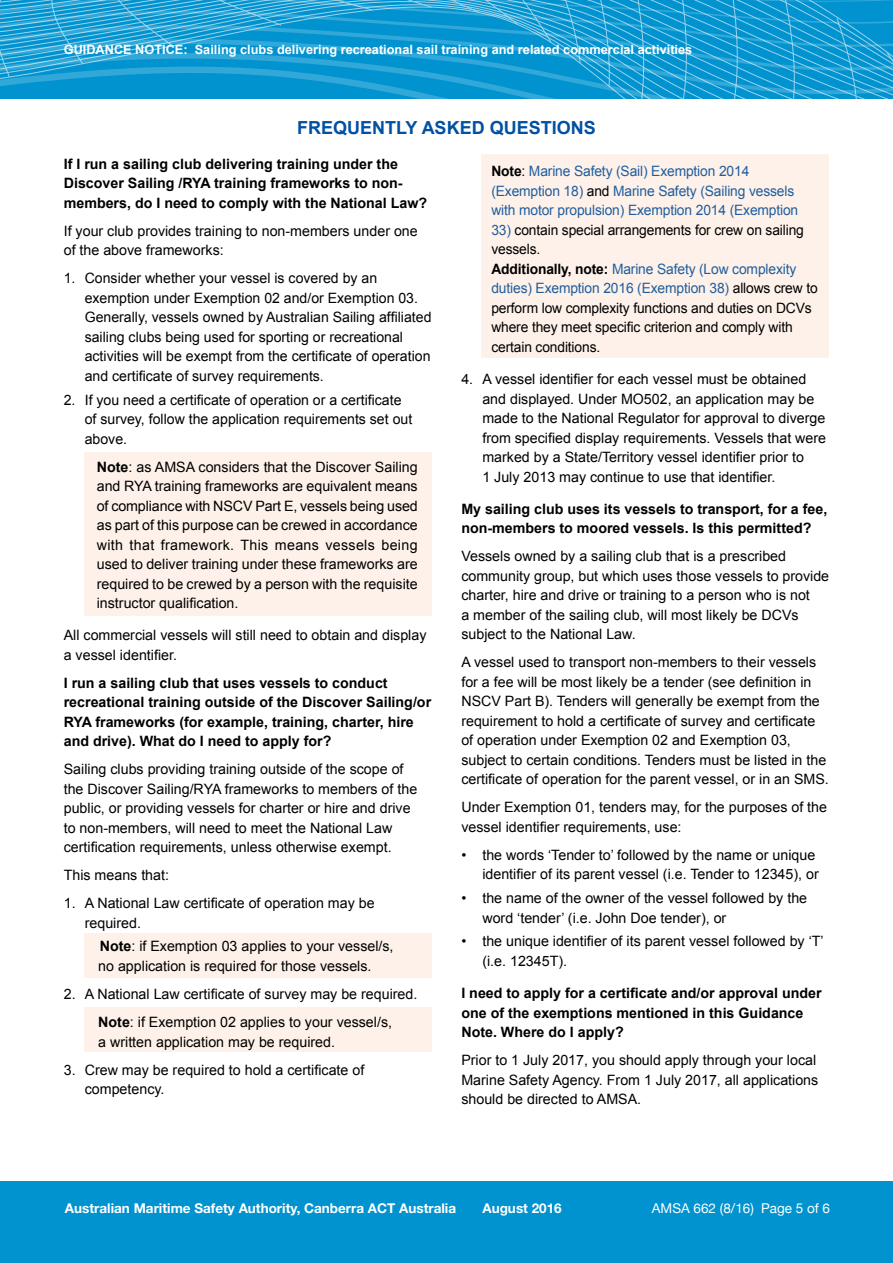
<style>
.page{position:relative;width:893px;height:1263px;background:#fff}
.page>*{position:absolute;margin:0;border:0;box-sizing:border-box;transform-origin:0 0}
.Subhead_1{font:700 18px "Arial";color:#0050a3}
.Body_text{font:14.25px/19.5px "Arial";color:#000}
.bullets{font:14.25px/19.5px "Arial";color:#000}
.Body_text-2{font:700 14.25px/19.5px "Arial";color:#000}
.Body_text-3{font:14.25px/19.5px "Arial";letter-spacing:-.01em;color:#215e9e}
.t1{font:700 13.5px "Helvetica Neue";color:#fff}
.t2{font:13.5px "Helvetica Neue";color:#fff}
.t3{font:700 12.75px "Arial";color:#fff}
.s1{font-weight:700}
.s2{font-weight:700;color:#000}
.s3{color:#000}
.s4{color:#215e9e}
</style>
<div class="page">
<div style="left:0;top:1181px;width:893px;height:82px;background:#0093d0"></div>
<svg style="left:0;top:0;width:893px;height:99px;background:#1a9dd4"></svg>
<div style="left:84px;top:452px;width:348px;height:164px;background:#fdf1e9"></div>
<div style="left:482px;top:155px;width:347px;height:203px;background:#fdf1e9"></div>
<div style="left:84px;top:1007px;width:348px;height:45px;background:#fdf1e9"></div>
<div style="left:84px;top:933px;width:348px;height:44px;background:#fdf1e9"></div>
<p class="t3" style="left:64px;top:41px;width:630px">GUIDANCE NOTICE: Sailing clubs delivering recreational sail training and related commercial activities</p>
<p class="Subhead_1" style="left:297px;top:116px;width:300px">FREQUENTLY ASKED QUESTIONS</p>
<p class="Body_text-2" style="left:64px;top:154px;width:365px">If I run a sailing club delivering training under the<br>Discover Sailing /RYA training frameworks to non&shy;members, do I need to comply with the National Law?</p>
<p class="Body_text" style="left:64px;top:221px;width:356px">If your club provides training to non-members under one of the above frameworks:</p>
<p class="bullets" style="left:85px;top:269px;width:348px;text-indent:-21px">1. Consider whether your vessel is covered by an exemption under Exemption 02 and/or Exemption 03.<br>Generally, vessels owned by Australian Sailing affiliated sailing clubs being used for sporting or recreational activities will be exempt from the certificate of operation and certificate of survey requirements.</p>
<p class="bullets" style="left:85px;top:390px;width:329px;text-indent:-21px">2. If you need a certificate of operation or a certificate of survey, follow the application requirements set out above.</p>
<p class="Body_text" style="left:97px;top:457px;width:323px;text-align:justify"><span class="s1">Note</span>: as AMSA considers that the Discover Sailing and RYA training frameworks are equivalent means of compliance with NSCV Part E, vessels being used as part of this purpose can be crewed in accordance with that framework. This means vessels being used to deliver training under these frameworks are required to be crewed by a person with the requisite instructor qualification.</p>
<p class="Body_text" style="left:64px;top:626px;width:364px">All commercial vessels will still need to obtain and display a vessel identifier.</p>
<p class="Body_text-2" style="left:64px;top:673px;width:369px">I run a sailing club that uses vessels to conduct recreational training outside of the Discover Sailing/or RYA frameworks (for example, training, charter, hire and drive). What do I need to apply for?</p>
<p class="Body_text" style="left:64px;top:760px;width:355px">Sailing clubs providing training outside of the scope of the Discover Sailing/RYA frameworks to members of the public, or providing vessels for charter or hire and drive to non-members, will need to meet the National Law certification requirements, unless otherwise exempt.</p>
<p class="Body_text" style="left:64px;top:866px;width:107px">This means that:</p>
<p class="bullets" style="left:85px;top:894px;width:291px;text-indent:-21px">1. A National Law certificate of operation may be required.</p>
<p class="bullets" style="left:98px;top:937px;width:297px"><span class="s1">Note</span>: if Exemption 03 applies to your vessel/s, no application is required for those vessels.</p>
<p class="bullets" style="left:64px;top:984px;width:355px">2. A National Law certificate of survey may be required.</p>
<p class="bullets" style="left:98px;top:1012px;width:295px"><span class="s1">Note</span>: if Exemption 02 applies to your vessel/s, a written application may be required.</p>
<p class="bullets" style="left:85px;top:1060px;width:281px;text-indent:-21px">3. Crew may be required to hold a certificate of competency.</p>
<p class="Body_text-3" style="left:491px;top:162px;width:308px"><span class="s2">Note</span><span class="s3">:</span> Marine Safety (Sail) Exemption 2014 (Exemption 18) <span class="s3">and</span> Marine Safety (Sailing vessels with motor propulsion) Exemption 2014 (Exemption</p>
<p class="Body_text" style="left:491px;top:220px;width:328px"><span class="s4">33)</span> contain special arrangements for crew on sailing vessels.<br><span class="s1">Additionally, note:</span> <span class="s4">Marine Safety (Low complexity duties) Exemption 2016 (Exemption 38)</span> allows crew to perform low complexity functions and duties on DCVs where they meet specific criterion and comply with certain conditions.</p>
<p class="bullets" style="left:482px;top:369px;width:345px;text-indent:-21px">4. A vessel identifier for each vessel must be obtained and displayed. Under MO502, an application may be made to the National Regulator for approval to diverge from specified display requirements. Vessels that were marked by a State/Territory vessel identifier prior to<br>1 July 2013 may continue to use that identifier.</p>
<p class="Body_text-2" style="left:461px;top:499px;width:367px">My sailing club uses its vessels to transport, for a fee, non-members to moored vessels. Is this permitted?</p>
<p class="Body_text" style="left:461px;top:547px;width:369px">Vessels owned by a sailing club that is a prescribed community group, but which uses those vessels to provide charter, hire and drive or training to a person who is not<br>a member of the sailing club, will most likely be DCVs subject to the National Law.</p>
<p class="Body_text" style="left:461px;top:653px;width:369px">A vessel used to transport non-members to their vessels for a fee will be most likely be a tender (see definition in NSCV Part B). Tenders will generally be exempt from the requirement to hold a certificate of survey and certificate of operation under Exemption 02 and Exemption 03, subject to certain conditions. Tenders must be listed in the certificate of operation for the parent vessel, or in an SMS.</p>
<p class="Body_text" style="left:461px;top:798px;width:367px">Under Exemption 01, tenders may, for the purposes of the vessel identifier requirements, use:</p>
<p class="bullets" style="left:461px;top:845px;width:359px;text-align:right">• the words ‘Tender to’ followed by the name or unique identifier of its parent vessel (i.e. Tender to 12345), or</p>
<p class="bullets" style="left:482px;top:888px;width:326px;text-indent:-21px">• the name of the owner of the vessel followed by the word ‘tender’ (i.e. John Doe tender), or</p>
<p class="bullets" style="left:482px;top:932px;width:343px;text-indent:-21px">• the unique identifier of its parent vessel followed by ‘T’ (i.e. 12345T).</p>
<p class="Body_text-2" style="left:461px;top:984px;width:362px">I need to apply for a certificate and/or approval under one of the exemptions mentioned in this Guidance<br>Note. Where do I apply?</p>
<p class="Body_text" style="left:461px;top:1050px;width:358px">Prior to 1 July 2017, you should apply through your local<br>Marine Safety Agency. From 1 July 2017, all applications should be directed to AMSA.</p>
<p class="t1" style="left:65px;top:1200px;width:393px">Australian Maritime Safety Authority, Canberra ACT Australia</p>
<p class="t1" style="left:482px;top:1200px;width:81px">August 2016</p>
<p class="t2" style="left:652px;top:1199px;width:180px">AMSA 662 (8/16) Page 5 of 6</p>
</div>
